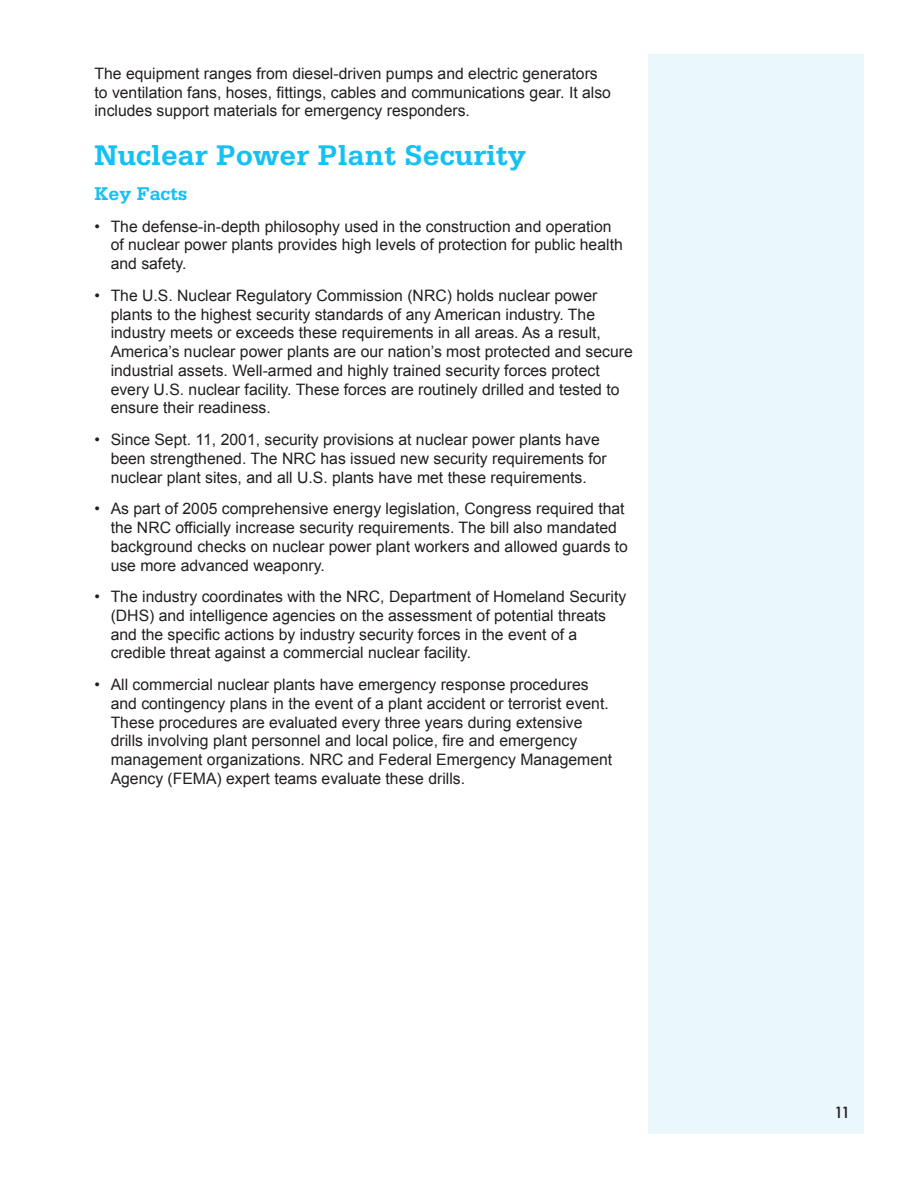
<style>
.page{position:relative;width:918px;height:1188px;background:#fff}
.page>*{position:absolute;margin:0;border:0;box-sizing:border-box;transform-origin:0 0}
.t1{font:700 30px "Serifa Std";color:#15c0f2}
.Sub_-_Header{font:700 19.5px "Serifa Std";color:#15c0f2}
.Bulleted_Text{font:15.75px/18.8px "Arial";color:#231f20}
.Main_Text{font:15.75px/18.8px "Arial";color:#231f20}
.t2{font:500 15px "Futura";color:#231f20}
</style>
<div class="page">
<div style="left:648px;top:54px;width:216px;height:1080px;background:#eaf7fd"></div>
<p class="Main_Text" style="left:94px;top:64px;width:518px">The equipment ranges from diesel-driven pumps and electric generators to ventilation fans, hoses, fittings, cables and communications gear. It also includes support materials for emergency responders.</p>
<p class="t1" style="left:94px;top:138px;width:433px">Nuclear Power Plant Security</p>
<p class="Sub_-_Header" style="left:94px;top:182px;width:95px">Key Facts</p>
<p class="Bulleted_Text" style="left:111px;top:217px;width:514px;text-indent:-16px">• The defense-in-depth philosophy used in the construction and operation of nuclear power plants provides high levels of protection for public health and safety.</p>
<p class="Bulleted_Text" style="left:111px;top:286px;width:524px;text-indent:-16px">• The U.S. Nuclear Regulatory Commission (NRC) holds nuclear power plants to the highest security standards of any American industry. The industry meets or exceeds these requirements in all areas. As a result, America’s nuclear power plants are our nation’s most protected and secure industrial assets. Well-armed and highly trained security forces protect every U.S. nuclear facility. These forces are routinely drilled and tested to ensure their readiness.</p>
<p class="Bulleted_Text" style="left:111px;top:430px;width:498px;text-indent:-16px">• Since Sept. 11, 2001, security provisions at nuclear power plants have been strengthened. The NRC has issued new security requirements for nuclear plant sites, and all U.S. plants have met these requirements.</p>
<p class="Bulleted_Text" style="left:111px;top:500px;width:519px;text-indent:-16px">• As part of 2005 comprehensive energy legislation, Congress required that the NRC officially increase security requirements. The bill also mandated background checks on nuclear power plant workers and allowed guards to use more advanced weaponry.</p>
<p class="Bulleted_Text" style="left:111px;top:587px;width:517px;text-indent:-16px">• The industry coordinates with the NRC, Department of Homeland Security (DHS) and intelligence agencies on the assessment of potential threats and the specific actions by industry security forces in the event of a credible threat against a commercial nuclear facility.</p>
<p class="Bulleted_Text" style="left:111px;top:675px;width:503px;text-indent:-16px">• All commercial nuclear plants have emergency response procedures and contingency plans in the event of a plant accident or terrorist event.<br>These procedures are evaluated every three years during extensive drills involving plant personnel and local police, fire and emergency management organizations. NRC and Federal Emergency Management Agency (FEMA) expert teams evaluate these drills.</p>
<p class="t2" style="left:834px;top:1102px;width:18px">11</p>
</div>
